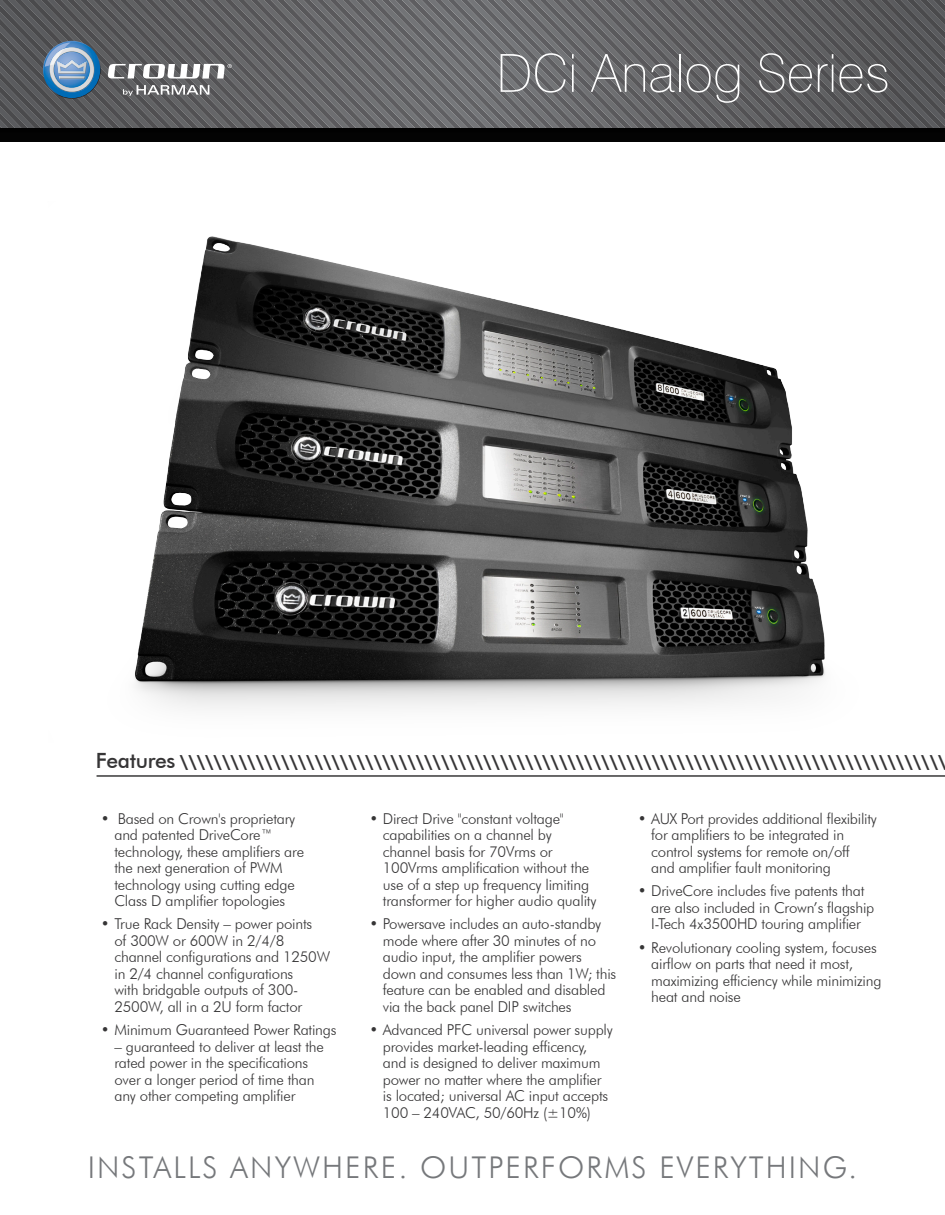
<style>
.page{position:relative;width:945px;height:1215px;background:#fff}
.page>*{position:absolute;margin:0;border:0;box-sizing:border-box;transform-origin:0 0}
.t1{font:100 52.5px "Swiss 721 BT";color:#fff}
.t2{font:300 30px "Futura BT";letter-spacing:.07em;color:#76787b}
.t3{font:900 18px "Futura BT";color:#363536}
.t4{font:300 15px/16.5px "Futura BT";letter-spacing:-.015em;color:#363536}
.s1{font-weight:500;font-size:21px}
</style>
<div class="page">
<img style="left:96px;top:236px;width:729px;height:541px">
<div style="left:0;top:128px;width:945px;height:14px;background:#000"></div>
<svg style="left:0;top:0;width:945px;height:128px"></svg>
<hr style="left:97px;top:775px;width:848px;height:2px;background:#363536">
<h1 class="t1" style="left:496px;top:41px;width:395px">DCi Analog Series</h1>
<p class="t3" style="left:96px;top:751px;width:852px"><span class="s1">Features</span> \\\\\\\\\\\\\\\\\\\\\\\\\\\\\\\\\\\\\\\\\\\\\\\\\\\\\\\\\\\\\\\\\\\\\\\\\\\\\\\\\\\\\\\\\\\</p>
<p class="t4" style="left:114px;top:810px;width:191px;text-indent:-14px">• Based on Crown's proprietary and patented DriveCore™ technology, these amplifiers are the next generation of PWM technology using cutting edge<br>Class D amplifier topologies</p>
<p class="t4" style="left:114px;top:916px;width:217px;text-indent:-14px">• True Rack Density – power points<br>of 300W or 600W in 2/4/8 channel configurations and 1250W in 2/4 channel configurations<br>with bridgable outputs of 300-<br>2500W, all in a 2U form factor</p>
<p class="t4" style="left:101px;top:1021px;width:237px">• Minimum Guaranteed Power Ratings</p>
<p class="t4" style="left:114px;top:1038px;width:211px">– guaranteed to deliver at least the rated power in the specifications over a longer period of time than any other competing amplifier</p>
<p class="t4" style="left:383px;top:810px;width:215px;text-indent:-14px">• Direct Drive "constant voltage" capabilities on a channel by channel basis for 70Vrms or<br>100Vrms amplification without the use of a step up frequency limiting transformer for higher audio quality</p>
<p class="t4" style="left:383px;top:916px;width:235px;text-indent:-14px">• Powersave includes an auto-standby mode where after 30 minutes of no audio input, the amplifier powers down and consumes less than 1W; this feature can be enabled and disabled via the back panel DIP switches</p>
<p class="t4" style="left:383px;top:1021px;width:231px;text-indent:-14px">• Advanced PFC universal power supply provides market-leading efficency, and is designed to deliver maximum power no matter where the amplifier is located; universal AC input accepts 100 – 240VAC, 50/60Hz (±10%)</p>
<p class="t4" style="left:651px;top:810px;width:227px;text-indent:-14px">• AUX Port provides additional flexibility for amplifiers to be integrated in control systems for remote on/off and amplifier fault monitoring</p>
<p class="t4" style="left:651px;top:883px;width:225px;text-indent:-14px">• DriveCore includes five patents that are also included in Crown’s flagship<br>I-Tech 4x3500HD touring amplifier</p>
<p class="t4" style="left:651px;top:939px;width:232px;text-indent:-14px">• Revolutionary cooling system, focuses airflow on parts that need it most, maximizing efficiency while minimizing heat and noise</p>
<h2 class="t2" style="left:88px;top:1149px;width:771px">INSTALLS ANYWHERE. OUTPERFORMS EVERYTHING.</h2>
</div>
